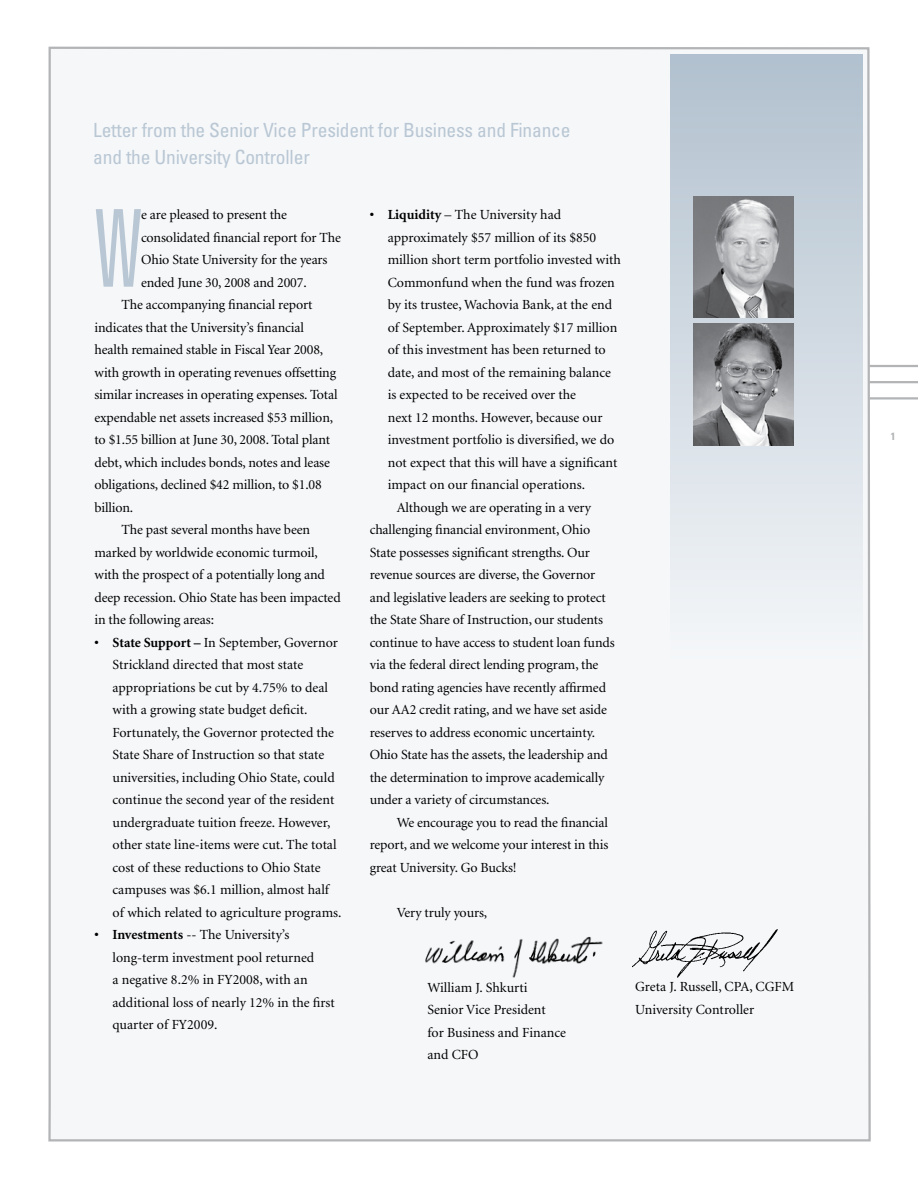
<style>
.page{position:relative;width:918px;height:1188px;background:#fff}
.page>*{position:absolute;margin:0;border:0;box-sizing:border-box;transform-origin:0 0}
.t1{font:300 ultra-condensed 107.4px "Univers";color:#b9c7d4}
.t2{font:condensed 19.5px/27px "Univers";letter-spacing:-.01em;color:#b9c7d4}
.t3{font:13.95px/22.5px "Minion";letter-spacing:-.01em;color:#000}
.t4{font:700 condensed 10.5px "Univers";color:#b2b4b6}
.s1{font-weight:700}
</style>
<div class="page">
<hr style="left:869px;top:365px;width:49px;height:2px;background:#b2b4b6">
<hr style="left:869px;top:381px;width:49px;height:2px;background:#b2b4b6">
<hr style="left:869px;top:397px;width:49px;height:3px;background:#b2b4b6">
<div style="left:48px;top:46px;width:824px;height:1096px;background:#f5f7f9"></div>
<img style="left:632px;top:924px;width:150px;height:60px">
<img style="left:425px;top:934px;width:185px;height:64px">
<div style="left:670px;top:54px;width:193px;height:609px;background:linear-gradient(to bottom,#b1c0ce,#f5f7f9)"></div>
<img style="left:694px;top:197px;width:100px;height:121px">
<img style="left:693px;top:323px;width:101px;height:123px">
<h2 class="t2" style="left:93px;top:116px;width:479px">Letter from the Senior Vice President for Business and Finance and the University Controller</h2>
<h1 class="t1" style="left:94px;top:193px;width:49px">W</h1>
<p class="t3" style="left:141px;top:204px;width:147px">e are pleased to present the</p>
<p class="t3" style="left:141px;top:226px;width:201px">consolidated financial report for The</p>
<p class="t3" style="left:141px;top:249px;width:188px">Ohio State University for the years</p>
<p class="t3" style="left:141px;top:271px;width:167px">ended June 30, 2008 and 2007.</p>
<p class="t3" style="left:121px;top:294px;width:193px">The accompanying financial report</p>
<p class="t3" style="left:95px;top:316px;width:211px">indicates that the University’s financial</p>
<p class="t3" style="left:95px;top:339px;width:230px">health remained stable in Fiscal Year 2008,</p>
<p class="t3" style="left:95px;top:361px;width:243px">with growth in operating revenues offsetting</p>
<p class="t3" style="left:95px;top:384px;width:245px">similar increases in operating expenses. Total</p>
<p class="t3" style="left:95px;top:406px;width:240px">expendable net assets increased $53 million,</p>
<p class="t3" style="left:95px;top:429px;width:237px">to $1.55 billion at June 30, 2008. Total plant</p>
<p class="t3" style="left:95px;top:451px;width:237px">debt, which includes bonds, notes and lease</p>
<p class="t3" style="left:95px;top:474px;width:229px">obligations, declined $42 million, to $1.08</p>
<p class="t3" style="left:95px;top:496px;width:40px">billion.</p>
<p class="t3" style="left:121px;top:519px;width:190px">The past several months have been</p>
<p class="t3" style="left:95px;top:541px;width:225px">marked by worldwide economic turmoil,</p>
<p class="t3" style="left:95px;top:564px;width:232px">with the prospect of a potentially long and</p>
<p class="t3" style="left:95px;top:586px;width:248px">deep recession. Ohio State has been impacted</p>
<p class="t3" style="left:95px;top:609px;width:121px">in the following areas:</p>
<p class="t3" style="left:113px;top:631px;width:231px;text-indent:-18px"><span class="s1">• State Support –</span> In September, Governor Strickland directed that most state appropriations be cut by 4.75% to deal with a growing state budget deficit.<br>Fortunately, the Governor protected the State Share of Instruction so that state universities, including Ohio State, could continue the second year of the resident undergraduate tuition freeze. However, other state line-items were cut. The total cost of these reductions to Ohio State campuses was $6.1 million, almost half of which related to agriculture programs.</p>
<p class="t3" style="left:113px;top:924px;width:224px;text-indent:-18px"><span class="s1">• Investments</span> -- The University’s long-term investment pool returned<br>a negative 8.2% in FY2008, with an additional loss of nearly 12% in the first quarter of FY2009.</p>
<p class="t3" style="left:370px;top:204px;width:193px"><span class="s1">• Liquidity</span> – The University had</p>
<p class="t3" style="left:388px;top:227px;width:210px">approximately $57 million of its $850</p>
<p class="t3" style="left:388px;top:249px;width:235px">million short term portfolio invested with</p>
<p class="t3" style="left:388px;top:272px;width:229px">Commonfund when the fund was frozen</p>
<p class="t3" style="left:388px;top:294px;width:226px">by its trustee, Wachovia Bank, at the end</p>
<p class="t3" style="left:388px;top:317px;width:231px">of September. Approximately $17 million</p>
<p class="t3" style="left:388px;top:339px;width:220px">of this investment has been returned to</p>
<p class="t3" style="left:388px;top:362px;width:225px">date, and most of the remaining balance</p>
<p class="t3" style="left:388px;top:384px;width:190px">is expected to be received over the</p>
<p class="t3" style="left:388px;top:407px;width:216px">next 12 months. However, because our</p>
<p class="t3" style="left:388px;top:429px;width:228px">investment portfolio is diversified, we do</p>
<p class="t3" style="left:388px;top:452px;width:231px">not expect that this will have a significant</p>
<p class="t3" style="left:388px;top:474px;width:199px">impact on our financial operations.</p>
<p class="t3" style="left:397px;top:497px;width:196px">Although we are operating in a very</p>
<p class="t3" style="left:370px;top:519px;width:222px">challenging financial environment, Ohio</p>
<p class="t3" style="left:370px;top:542px;width:222px">State possesses significant strengths. Our</p>
<p class="t3" style="left:370px;top:564px;width:227px">revenue sources are diverse, the Governor</p>
<p class="t3" style="left:370px;top:587px;width:238px">and legislative leaders are seeking to protect</p>
<p class="t3" style="left:370px;top:609px;width:235px">the State Share of Instruction, our students</p>
<p class="t3" style="left:370px;top:632px;width:246px">continue to have access to student loan funds</p>
<p class="t3" style="left:370px;top:654px;width:230px">via the federal direct lending program, the</p>
<p class="t3" style="left:370px;top:677px;width:238px">bond rating agencies have recently affirmed</p>
<p class="t3" style="left:370px;top:699px;width:239px">our AA2 credit rating, and we have set aside</p>
<p class="t3" style="left:370px;top:722px;width:227px">reserves to address economic uncertainty.</p>
<p class="t3" style="left:370px;top:744px;width:240px">Ohio State has the assets, the leadership and</p>
<p class="t3" style="left:370px;top:767px;width:236px">the determination to improve academically</p>
<p class="t3" style="left:370px;top:789px;width:181px">under a variety of circumstances.</p>
<p class="t3" style="left:397px;top:812px;width:213px">We encourage you to read the financial</p>
<p class="t3" style="left:370px;top:834px;width:240px">report, and we welcome your interest in this</p>
<p class="t3" style="left:370px;top:857px;width:148px">great University. Go Bucks!</p>
<p class="t3" style="left:397px;top:902px;width:92px">Very truly yours,</p>
<p class="t3" style="left:428px;top:977px;width:140px">William J. Shkurti<br>Senior Vice President<br>for Business and Finance and CFO</p>
<p class="t3" style="left:635px;top:976px;width:160px">Greta J. Russell, CPA, CGFM<br>University Controller</p>
<p class="t4" style="left:891px;top:430px;width:6px">1</p>
</div>
